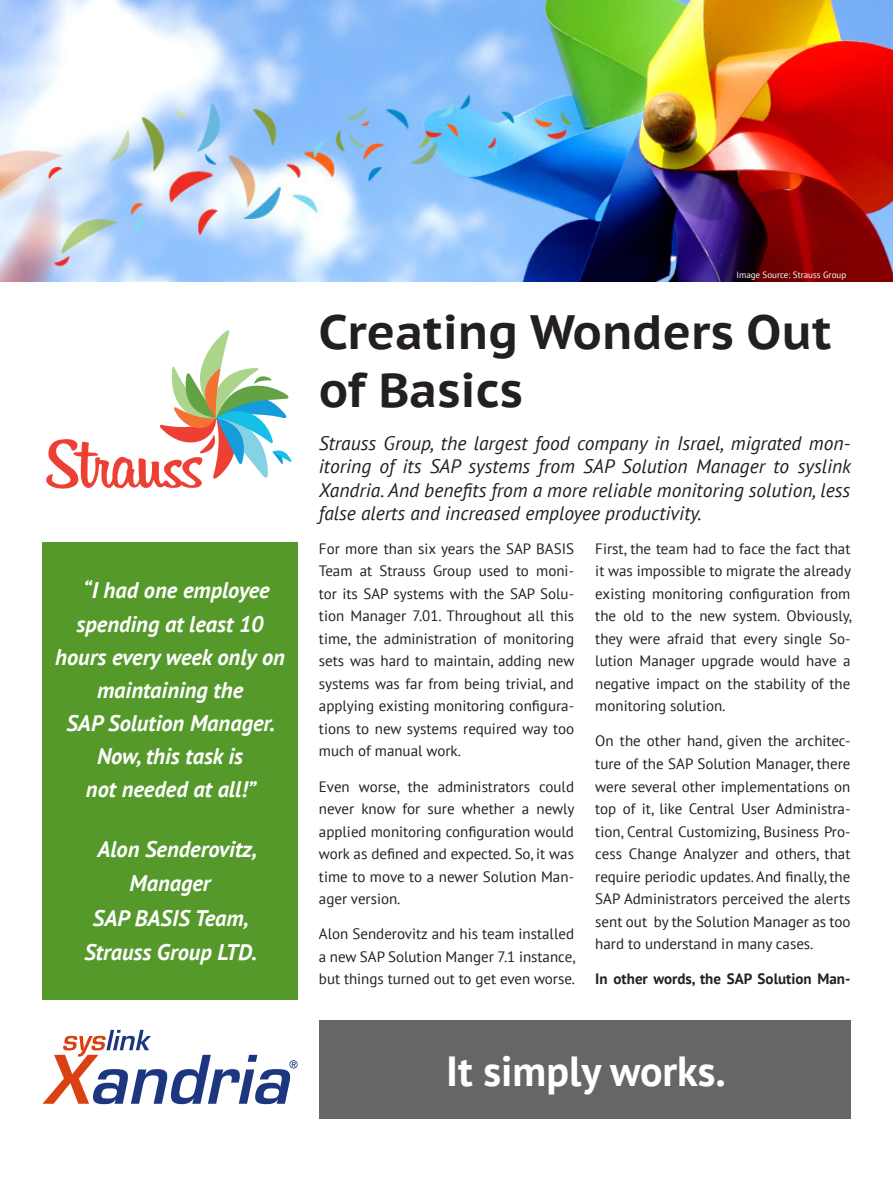
<style>
.page{position:relative;width:893px;height:1183px;background:#fff}
.page>*{position:absolute;margin:0;border:0;box-sizing:border-box;transform-origin:0 0}
.t1{font:700 48px/57.6px "PT Sans Caption";color:#231f20}
.t2{font:700 42px "PT Sans";color:#fff}
.Testimonial_EN{font:italic 700 22.5px/33px "PT Sans";color:#fff;text-align:center}
.Testimonial_D{font:italic 700 22.5px/34.5px "PT Sans";color:#fff;text-align:center}
.t3{font:italic 19.5px/23.4px "PT Sans";color:#231f20;text-align:justify}
.Fliesstext_EN{font:15px/22.5px "PT Sans";color:#231f20;text-align:justify}
.Fliesstext_EN-2{font:700 15px "PT Sans";color:#231f20}
.t4{font:9px "PT Sans";color:#fff}
</style>
<div class="page">
<svg style="left:43px;top:1029px;width:255px;height:74px"></svg>
<svg style="left:46px;top:330px;width:246px;height:159px"></svg>
<img style="left:0;top:0;width:893px;height:282px">
<div style="left:319px;top:1020px;width:531px;height:98px;background:#666"></div>
<div style="left:43px;top:542px;width:255px;height:457px;background:#55992b"></div>
<p class="Testimonial_EN" style="left:55px;top:573px;width:231px">“I had one employee spending at least 10 hours every week only on maintaining the<br>SAP Solution Manager.<br>Now, this task is<br>not needed at all!”</p>
<p class="Testimonial_D" style="left:84px;top:830px;width:174px">Alon Senderovitz,<br>Manager<br>SAP BASIS Team,<br>Strauss Group LTD.</p>
<p class="t4" style="left:736px;top:268px;width:111px">Image Source: Strauss Group</p>
<p class="t1" style="left:319px;top:302px;width:514px">Creating Wonders Out of Basics</p>
<p class="t3" style="left:319px;top:430px;width:534px">Strauss Group, the largest food company in Israel, migrated mon&shy;itoring of its SAP systems from SAP Solution Manager to syslink Xandria. And benefits from a more reliable monitoring solution, less false alerts and increased employee productivity.</p>
<p class="Fliesstext_EN" style="left:595px;top:536px;width:258px">First, the team had to face the fact that it was impossible to migrate the already existing monitoring configuration from the old to the new system. Obviously, they were afraid that every single So&shy;lution Manager upgrade would have a negative impact on the stability of the monitoring solution.</p>
<p class="Fliesstext_EN" style="left:595px;top:729px;width:257px">On the other hand, given the architec&shy;ture of the SAP Solution Manager, there were several other implementations on top of it, like Central User Administra&shy;tion, Central Customizing, Business Pro&shy;cess Change Analyzer and others, that require periodic updates. And finally, the SAP Administrators perceived the alerts sent out by the Solution Manager as too hard to understand in many cases.</p>
<p class="Fliesstext_EN-2" style="left:595px;top:968px;width:257px">In other words, the SAP Solution Man-</p>
<p class="Fliesstext_EN" style="left:319px;top:536px;width:257px">For more than six years the SAP BASIS Team at Strauss Group used to moni&shy;tor its SAP systems with the SAP Solu&shy;tion Manager 7.01. Throughout all this time, the administration of monitoring sets was hard to maintain, adding new systems was far from being trivial, and applying existing monitoring configura&shy;tions to new systems required way too much of manual work.</p>
<p class="Fliesstext_EN" style="left:319px;top:774px;width:257px">Even worse, the administrators could never know for sure whether a newly applied monitoring configuration would work as defined and expected. So, it was time to move to a newer Solution Man&shy;ager version.</p>
<p class="Fliesstext_EN" style="left:319px;top:922px;width:258px">Alon Senderovitz and his team installed a new SAP Solution Manger 7.1 instance, but things turned out to get even worse.</p>
<p class="t2" style="left:446px;top:1042px;width:281px">It simply works.</p>
</div>
